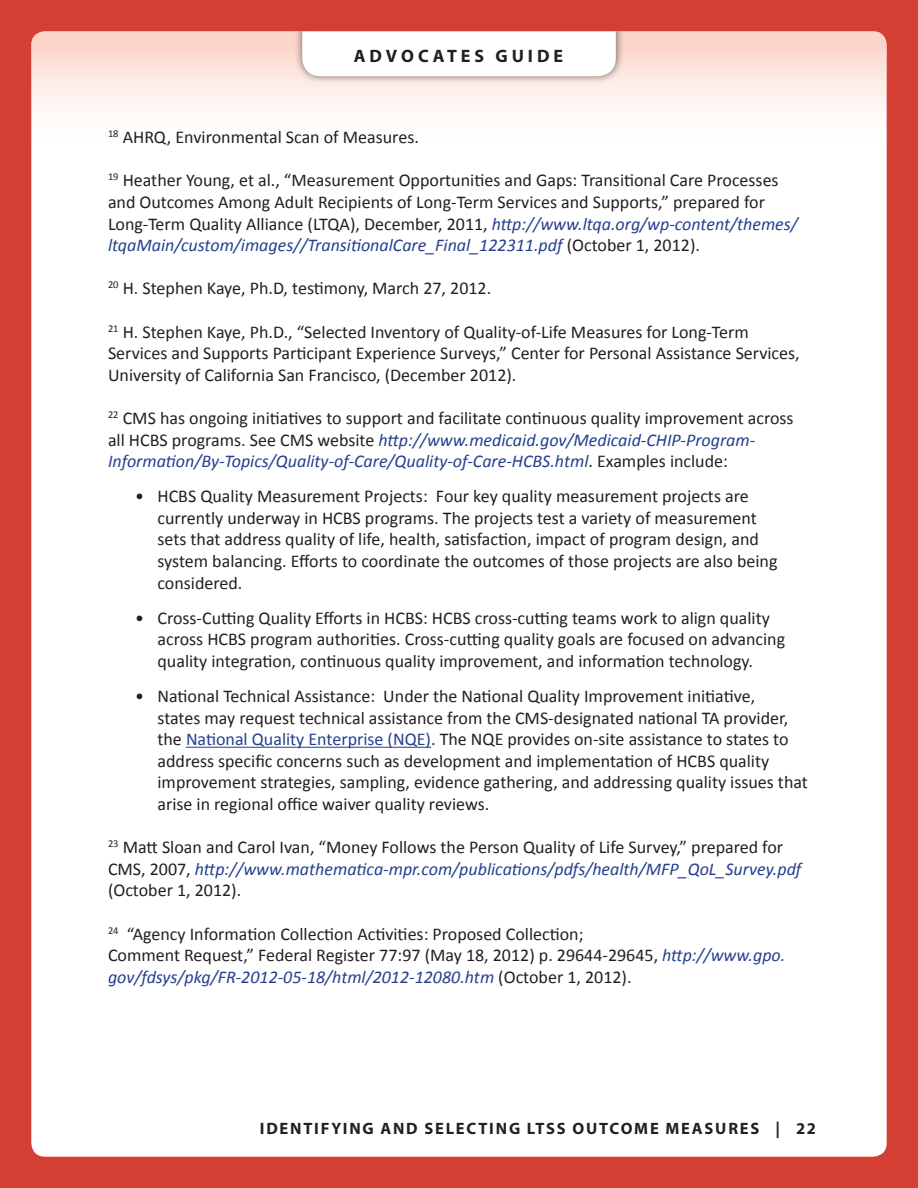
<style>
.page{position:relative;width:918px;height:1188px;background:#d53f33}
.page>*{position:absolute;margin:0;border:0;box-sizing:border-box;transform-origin:0 0}
.Body_text_1{font:18px/21.6px "Calibri";color:#231f20}
.bullet{font:18px/21.6px "Calibri";color:#231f20}
.t1{font:700 18px "Myriad Pro";letter-spacing:.22em;color:#231f20}
.t2{font:700 16.5px "Myriad Pro";letter-spacing:.11em;color:#231f20}
.s1{font-style:italic;color:#253f8e}
.s2{color:#253f8e}
</style>
<div class="page">
<div style="left:31px;top:31px;width:856px;height:1126px;background:#fff;border-radius:14px"></div>
<div style="left:31px;top:31px;width:856px;height:126px;background:linear-gradient(to bottom,#fbd4c8,#fff)"></div>
<div style="left:294px;top:31px;width:330px;height:53px;background:#231f20;opacity:.65"></div>
<svg style="left:302px;top:31px;width:314px;height:45px"></svg>
<hr style="left:186px;top:747px;width:245px;height:1px;background:#253f8e">
<p class="t1" style="left:354px;top:44px;width:211px">ADVOCATES GUIDE</p>
<p class="Body_text_1" style="left:108px;top:126px;width:312px"><sup>18</sup> AHRQ, Environmental Scan of Measures.</p>
<p class="Body_text_1" style="left:108px;top:170px;width:691px"><sup>19</sup> Heather Young, et al., “Measurement Opportunities and Gaps: Transitional Care Processes and Outcomes Among Adult Recipients of Long-Term Services and Supports,” prepared for Long-Term Quality Alliance (LTQA), December, 2011, <span class="s1">http://www.ltqa.org/wp-content/themes/ ltqaMain/custom/images//TransitionalCare_Final_122311.pdf</span> (October 1, 2012).</p>
<p class="Body_text_1" style="left:108px;top:278px;width:385px"><sup>20</sup> H. Stephen Kaye, Ph.D, testimony, March 27, 2012.</p>
<p class="Body_text_1" style="left:108px;top:321px;width:693px"><sup>21</sup> H. Stephen Kaye, Ph.D., “Selected Inventory of Quality-of-Life Measures for Long-Term<br>Services and Supports Participant Experience Surveys,” Center for Personal Assistance Services,<br>University of California San Francisco, (December 2012).</p>
<p class="Body_text_1" style="left:108px;top:407px;width:687px"><sup>22</sup> CMS has ongoing initiatives to support and facilitate continuous quality improvement across all HCBS programs. See CMS website <span class="s1">http://www.medicaid.gov/Medicaid-CHIP-Program-<br>Information/By-Topics/Quality-of-Care/Quality-of-Care-HCBS.html</span>. Examples include:</p>
<p class="bullet" style="left:158px;top:485px;width:622px;text-indent:-22px">• HCBS Quality Measurement Projects: Four key quality measurement projects are currently underway in HCBS programs. The projects test a variety of measurement sets that address quality of life, health, satisfaction, impact of program design, and system balancing. Efforts to coordinate the outcomes of those projects are also being considered.</p>
<p class="bullet" style="left:158px;top:607px;width:629px;text-indent:-22px">• Cross-Cutting Quality Efforts in HCBS: HCBS cross-cutting teams work to align quality across HCBS program authorities. Cross-cutting quality goals are focused on advancing quality integration, continuous quality improvement, and information technology.</p>
<p class="bullet" style="left:158px;top:685px;width:652px;text-indent:-22px">• National Technical Assistance: Under the National Quality Improvement initiative,<br>states may request technical assistance from the CMS-designated national TA provider, the <span class="s2">National Quality Enterprise (NQE)</span>. The NQE provides on-site assistance to states to address specific concerns such as development and implementation of HCBS quality improvement strategies, sampling, evidence gathering, and addressing quality issues that arise in regional office waiver quality reviews.</p>
<p class="Body_text_1" style="left:108px;top:836px;width:695px"><sup>23</sup> Matt Sloan and Carol Ivan, “Money Follows the Person Quality of Life Survey,” prepared for<br>CMS, 2007, <span class="s1">http://www.mathematica-mpr.com/publications/pdfs/health/MFP_QoL_Survey.pdf </span>(October 1, 2012).</p>
<p class="Body_text_1" style="left:108px;top:923px;width:477px"><sup>24</sup> “Agency Information Collection Activities: Proposed Collection;</p>
<p class="Body_text_1" style="left:108px;top:944px;width:679px">Comment Request,” Federal Register 77:97 (May 18, 2012) p. 29644-29645, <span class="s1">http://www.gpo. gov/fdsys/pkg/FR-2012-05-18/html/2012-12080.htm</span> (October 1, 2012).</p>
<p class="t2" style="left:260px;top:1118px;width:558px">IDENTIFYING AND SELECTING LTSS OUTCOME MEASURES | 22</p>
</div>
